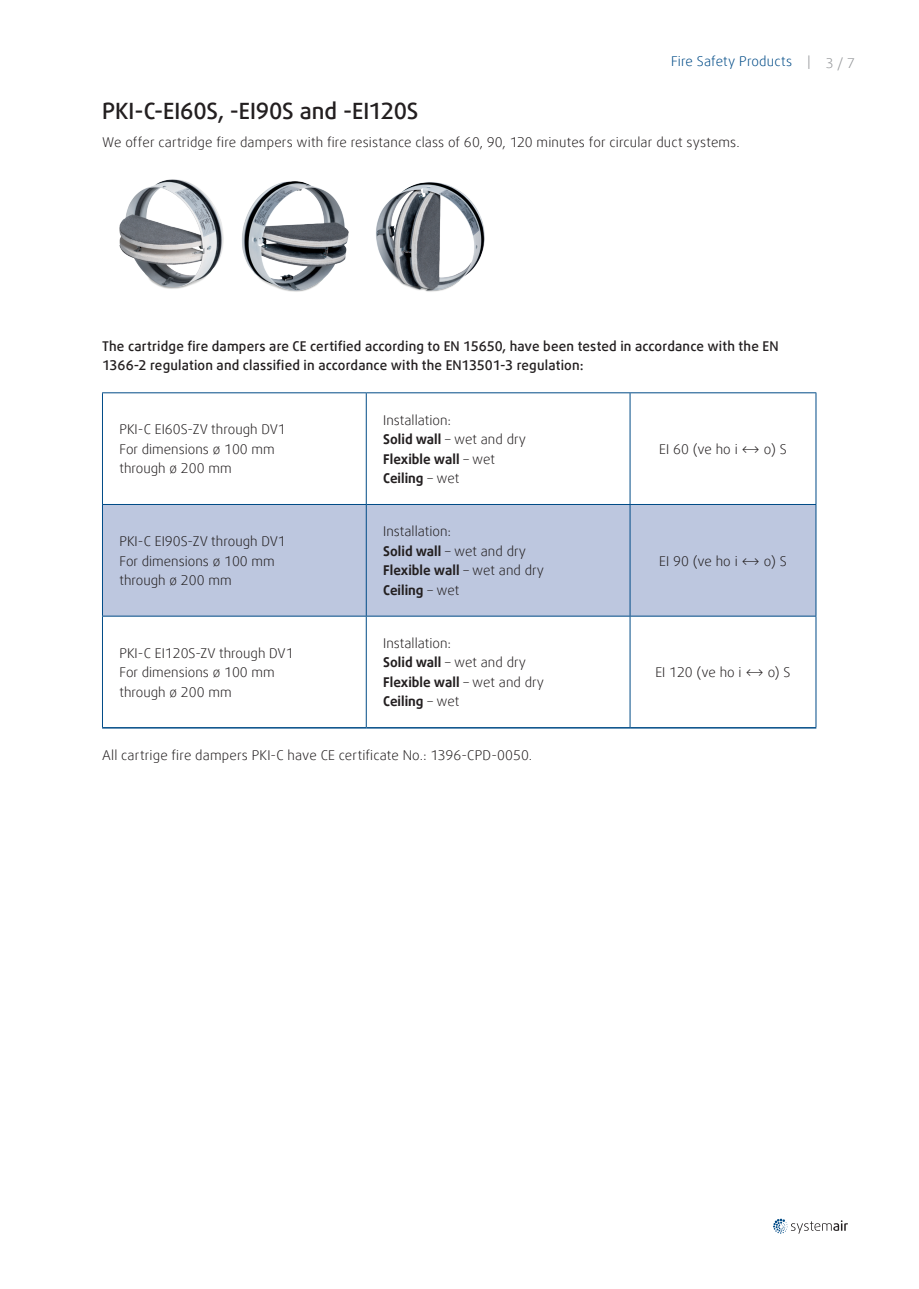
<style>
.page{position:relative;width:919px;height:1289px;background:#fff}
.page>*{position:absolute;margin:0;border:0;box-sizing:border-box;transform-origin:0 0}
.HL_running_text{font:500 22.5px "Daxline Offc Pro";letter-spacing:-.005em;color:#231f20}
.COPY{font:300 13.5px/19.5px "Daxline Offc Pro";color:#231f20}
.COPY_label{font:500 13.5px/19.5px "Daxline Offc Pro";letter-spacing:.015em;color:#231f20}
.t1{font:700 13.5px "Daxline Offc Pro";color:#231f20}
.t2{font:300 13.5px "Daxline Offc Pro";letter-spacing:.015em;color:#004b87}
.s1{color:#939598}
.s2{font-weight:700}
.s3{font-weight:300}
</style>
<div class="page">
<svg style="left:773px;top:1218px;width:74px;height:15px"></svg>
<div style="left:103px;top:505px;width:712px;height:110px;background:#bdc7df"></div>
<hr style="left:102px;top:392px;width:264px;height:1px;background:#004b87">
<hr style="left:102px;top:393px;width:1px;height:111px;background:#004b87">
<hr style="left:366px;top:392px;width:264px;height:1px;background:#004b87">
<hr style="left:366px;top:393px;width:1px;height:111px;background:#004b87">
<hr style="left:630px;top:392px;width:186px;height:1px;background:#004b87">
<hr style="left:629px;top:393px;width:1px;height:111px;background:#004b87">
<hr style="left:815px;top:393px;width:1px;height:111px;background:#004b87">
<hr style="left:102px;top:504px;width:264px;height:1px;background:#004b87">
<hr style="left:102px;top:505px;width:1px;height:110px;background:#004b87">
<hr style="left:366px;top:504px;width:264px;height:1px;background:#004b87">
<hr style="left:366px;top:505px;width:1px;height:110px;background:#004b87">
<hr style="left:630px;top:504px;width:186px;height:1px;background:#004b87">
<hr style="left:629px;top:505px;width:1px;height:110px;background:#004b87">
<hr style="left:815px;top:505px;width:1px;height:110px;background:#004b87">
<hr style="left:102px;top:615px;width:264px;height:1px;background:#004b87">
<hr style="left:102px;top:616px;width:1px;height:111px;background:#004b87">
<hr style="left:366px;top:615px;width:264px;height:1px;background:#004b87">
<hr style="left:366px;top:616px;width:1px;height:111px;background:#004b87">
<hr style="left:630px;top:615px;width:186px;height:1px;background:#004b87">
<hr style="left:629px;top:616px;width:1px;height:111px;background:#004b87">
<hr style="left:815px;top:616px;width:1px;height:111px;background:#004b87">
<hr style="left:102px;top:727px;width:264px;height:1px;background:#004b87">
<hr style="left:366px;top:727px;width:264px;height:1px;background:#004b87">
<hr style="left:630px;top:727px;width:186px;height:1px;background:#004b87">
<img style="left:376px;top:182px;width:109px;height:110px">
<img style="left:119px;top:179px;width:105px;height:110px">
<img style="left:242px;top:181px;width:107px;height:111px">
<p class="t2" style="left:671px;top:52px;width:186px">Fire Safety Products <span class="s1">| 3 / 7</span></p>
<p class="HL_running_text" style="left:102px;top:96px;width:318px">PKI-C-EI60S, -EI90S and -EI120S</p>
<p class="COPY" style="left:102px;top:133px;width:639px">We offer cartridge fire dampers with fire resistance class of 60, 90, 120 minutes for circular duct systems.</p>
<p class="COPY_label" style="left:102px;top:336px;width:678px">The cartridge fire dampers are CE certified according to EN 15650, have been tested in accordance with the EN<br>1366-2 regulation and classified in accordance with the EN13501-3 regulation:</p>
<p class="COPY" style="left:119px;top:420px;width:168px">PKI-C EI60S-ZV through DV1</p>
<p class="COPY" style="left:119px;top:439px;width:157px">For dimensions ø 100 mm through ø 200 mm</p>
<p class="COPY" style="left:119px;top:531px;width:168px">PKI-C EI90S-ZV through DV1</p>
<p class="COPY" style="left:119px;top:551px;width:157px">For dimensions ø 100 mm through ø 200 mm</p>
<p class="COPY" style="left:119px;top:643px;width:176px">PKI-C EI120S-ZV through DV1</p>
<p class="COPY" style="left:119px;top:662px;width:157px">For dimensions ø 100 mm through ø 200 mm</p>
<p class="COPY" style="left:383px;top:410px;width:69px">Installation:</p>
<p class="COPY" style="left:383px;top:429px;width:144px"><span class="s2">Solid wall</span> – wet and dry</p>
<p class="t1" style="left:383px;top:450px;width:113px">Flexible wall <span class="s3">– wet</span></p>
<p class="t1" style="left:383px;top:469px;width:77px">Ceiling <span class="s3">– wet</span></p>
<p class="COPY" style="left:383px;top:522px;width:69px">Installation:</p>
<p class="COPY" style="left:383px;top:541px;width:144px"><span class="s2">Solid wall</span> – wet and dry</p>
<p class="t1" style="left:383px;top:561px;width:162px">Flexible wall <span class="s3">– wet and dry</span></p>
<p class="t1" style="left:383px;top:581px;width:77px">Ceiling <span class="s3">– wet</span></p>
<p class="COPY" style="left:383px;top:633px;width:69px">Installation:</p>
<p class="COPY" style="left:383px;top:652px;width:144px"><span class="s2">Solid wall</span> – wet and dry</p>
<p class="t1" style="left:383px;top:673px;width:162px">Flexible wall <span class="s3">– wet and dry</span></p>
<p class="t1" style="left:383px;top:692px;width:77px">Ceiling <span class="s3">– wet</span></p>
<p class="COPY" style="left:102px;top:745px;width:431px">All cartrige fire dampers PKI-C have CE certificate No.: 1396-CPD-0050.</p>
<p class="COPY" style="left:659px;top:439px;width:129px">EI 60 (ve ho i ↔ o) S</p>
<p class="COPY" style="left:659px;top:551px;width:129px">EI 90 (ve ho i ↔ o) S</p>
<p class="COPY" style="left:655px;top:662px;width:137px">EI 120 (ve ho i ↔ o) S</p>
</div>
